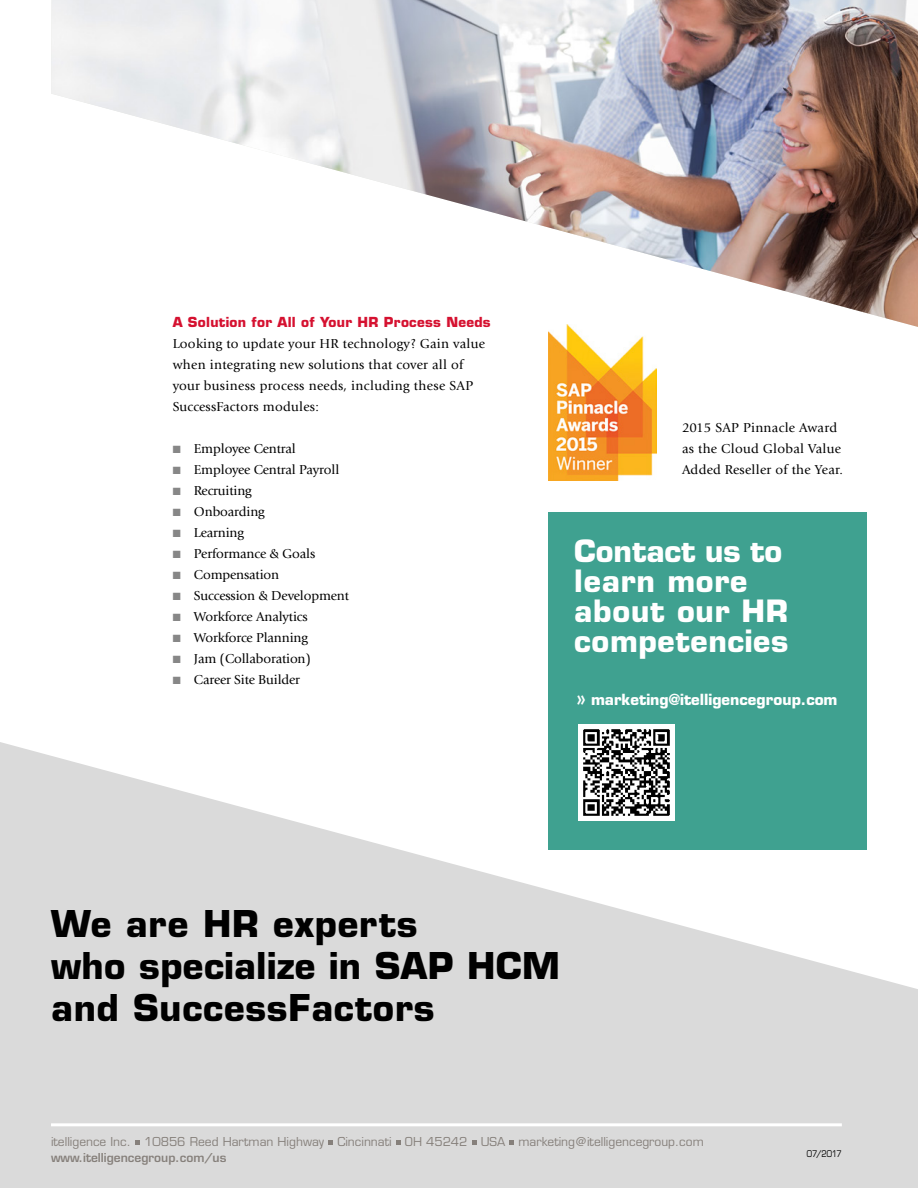
<style>
.page{position:relative;width:918px;height:1188px;background:#fff}
.page>*{position:absolute;margin:0;border:0;box-sizing:border-box;transform-origin:0 0}
.t1{font:700 36px/42px "Eurostile LTCE";letter-spacing:.02em;color:#000}
.t2{font:700 30px/30px "Eurostile LTCE";letter-spacing:.02em;color:#fff}
.t3{font:700 15px "Eurostile LTCE";color:#fff}
.t4{font:13.5px/21px "Giovanni LTCE";letter-spacing:.02em;color:#000}
.t5{font:13.5px "Giovanni LTCE";letter-spacing:-.01em;color:#000}
.t6{font:700 13.5px "Eurostile LTCE";letter-spacing:.02em;color:#d51130}
.t7{font:500 12px "Eurostile LTCE";color:#86807b}
.t8{font:600 12px "Eurostile LTCE";color:#86807b}
.t9{font:500 9px "Eurostile LTCE";letter-spacing:-.005em;color:#000;scale:.85 1}
.s1{color:#878787}
.s2{font-weight:600;font-size:18px}
</style>
<div class="page">
<svg style="left:0;top:742px;width:918px;height:446px;fill:#dadada"></svg>
<svg style="left:135px;top:1140px;width:5px;height:5px"></svg>
<svg style="left:328px;top:1140px;width:5px;height:5px"></svg>
<svg style="left:396px;top:1140px;width:5px;height:5px"></svg>
<svg style="left:472px;top:1140px;width:5px;height:5px"></svg>
<svg style="left:509px;top:1140px;width:5px;height:5px"></svg>
<img style="left:51px;top:0;width:867px;height:327px">
<div style="left:549px;top:513px;width:318px;height:337px;background:#3fa190"></div>
<hr style="left:51px;top:1123px;width:791px;height:3px;background:#fff">
<img style="left:549px;top:324px;width:108px;height:157px">
<div style="left:579px;top:724px;width:96px;height:96px;background:#fff"></div>
<img style="left:583px;top:729px;width:87px;height:87px">
<p class="t6" style="left:173px;top:314px;width:320px">A Solution for All of Your HR Process Needs</p>
<p class="t4" style="left:173px;top:333px;width:314px">Looking to update your HR technology? Gain value when integrating new solutions that cover all of your business process needs, including these SAP SuccessFactors modules:</p>
<p class="t5" style="left:173px;top:441px;width:125px"><span class="s1">■</span> Employee Central</p>
<p class="t5" style="left:173px;top:462px;width:168px"><span class="s1">■</span> Employee Central Payroll</p>
<p class="t5" style="left:173px;top:483px;width:81px"><span class="s1">■</span> Recruiting</p>
<p class="t5" style="left:173px;top:504px;width:94px"><span class="s1">■</span> Onboarding</p>
<p class="t5" style="left:173px;top:525px;width:73px"><span class="s1">■</span> Learning</p>
<p class="t5" style="left:173px;top:546px;width:144px"><span class="s1">■</span> Performance &amp; Goals</p>
<p class="t5" style="left:173px;top:567px;width:108px"><span class="s1">■</span> Compensation</p>
<p class="t5" style="left:173px;top:588px;width:178px"><span class="s1">■</span> Succession &amp; Development</p>
<p class="t5" style="left:173px;top:609px;width:137px"><span class="s1">■</span> Workforce Analytics</p>
<p class="t5" style="left:173px;top:630px;width:137px"><span class="s1">■</span> Workforce Planning</p>
<p class="t5" style="left:173px;top:651px;width:140px"><span class="s1">■</span> Jam (Collaboration)</p>
<p class="t5" style="left:173px;top:672px;width:129px"><span class="s1">■</span> Career Site Builder</p>
<p class="t4" style="left:682px;top:417px;width:162px">2015 SAP Pinnacle Award as the Cloud Global Value<br>Added Reseller of the Year.</p>
<h2 class="t2" style="left:574px;top:536px;width:216px">Contact us to learn more about our HR competencies</h2>
<p class="t3" style="left:576px;top:690px;width:263px"><span class="s2">»</span> marketing@itelligencegroup.com</p>
<h1 class="t1" style="left:51px;top:903px;width:511px">We are HR experts<br>who specialize in SAP HCM and SuccessFactors</h1>
<p class="t7" style="left:51px;top:1135px;width:654px">itelligence Inc. 10856 Reed Hartman Highway Cincinnati OH 45242 USA marketing@itelligencegroup.com</p>
<p class="t8" style="left:51px;top:1150px;width:177px">www.itelligencegroup.com/us</p>
<p class="t9" style="left:807px;top:1148px;width:43px">07/2017</p>
</div>
